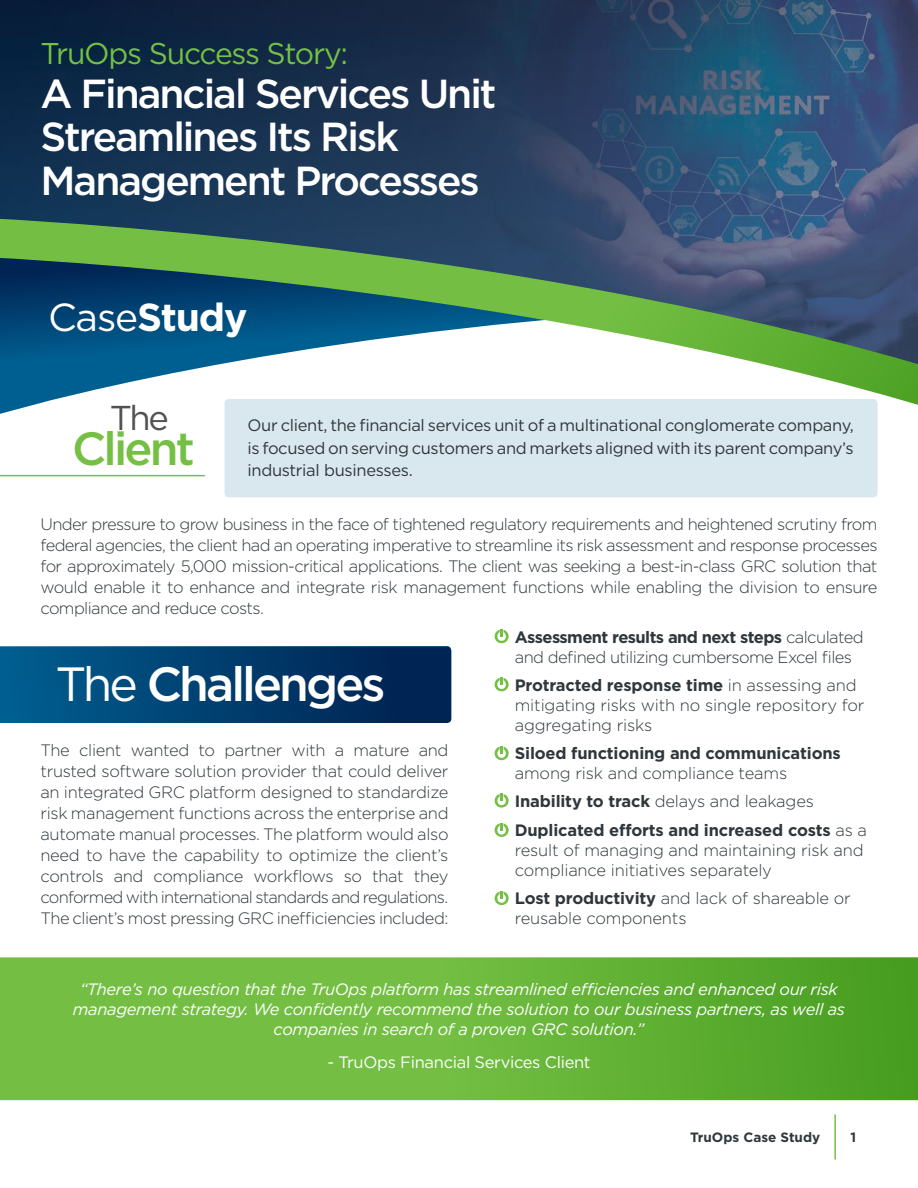
<style>
.page{position:relative;width:918px;height:1188px;background:#fff}
.page>*{position:absolute;margin:0;border:0;box-sizing:border-box;transform-origin:0 0}
.t1{font:500 48px "Gotham";letter-spacing:-.06em;color:#fff}
.t2{font:500 46.5px "Gotham";letter-spacing:-.06em;color:#75c044}
.t3{font:500 40.5px/43.3px "Gotham";letter-spacing:-.05em;color:#fff}
.t4{font:700 39px "Gotham";letter-spacing:-.03em;color:#fff}
.t5{font:34.5px "Gotham";color:#515252}
.t6{font:30px "Gotham";letter-spacing:-.04em;color:#75c044}
.t7{font:300 16.5px/21px "Gotham";letter-spacing:-.015em;color:#30373c}
.t8{font:italic 16.5px/19.8px "Gotham";letter-spacing:-.02em;color:#fff;text-align:center}
.t9{font:16.5px/22.5px "Gotham";letter-spacing:-.02em;color:#30373c;text-align:justify}
.t10{font:700 16.5px/28.5px "Gotham";letter-spacing:-.01em;color:#30373c}
.t11{font:300 16.5px/19.8px "Gotham";letter-spacing:-.035em;color:#30373c}
.t12{font:16.5px "Gotham";letter-spacing:-.02em;color:#fff}
.t13{font:700 13.5px "Gotham";color:#30373c}
.s1{font-weight:400}
.s2{font-weight:700}
.s3{font-weight:300}
</style>
<div class="page">
<img style="left:0;top:0;width:918px;height:1101px">
<hr style="left:834px;top:1114px;width:2px;height:46px;background:#75c044">
<svg style="left:0;top:198px;width:918px;height:246px"></svg>
<div style="left:225px;top:399px;width:653px;height:98px;background:#d9e7ef;border-radius:4px"></div>
<hr style="left:0;top:475px;width:205px;height:1px;background:#75c044">
<svg style="left:0;top:646px;width:451px;height:77px;background:#003e6f"></svg>
<svg style="left:495px;top:891px;width:14px;height:14px"></svg>
<svg style="left:495px;top:823px;width:14px;height:14px"></svg>
<svg style="left:495px;top:794px;width:14px;height:14px"></svg>
<svg style="left:495px;top:746px;width:14px;height:14px"></svg>
<svg style="left:495px;top:677px;width:14px;height:14px"></svg>
<svg style="left:495px;top:629px;width:14px;height:14px"></svg>
<svg style="left:0;top:957px;width:918px;height:143px;background:#68b63a"></svg>
<h3 class="t6" style="left:40px;top:35px;width:309px">TruOps Success Story:</h3>
<h3 class="t3" style="left:40px;top:71px;width:458px">A Financial Services Unit<br>Streamlines Its Risk<br>Management Processes</h3>
<h3 class="t4" style="left:48px;top:292px;width:201px"><span class="s1">Case</span>Study</h3>
<h3 class="t5" style="left:110px;top:396px;width:61px">The</h3>
<h2 class="t2" style="left:72px;top:418px;width:124px">Client</h2>
<p class="t9" style="left:248px;top:414px;width:608px">Our client, the financial services unit of a multinational conglomerate company, is focused on serving customers and markets aligned with its parent company’s industrial businesses.</p>
<p class="t7" style="left:40px;top:513px;width:839px;text-align:justify">Under pressure to grow business in the face of tightened regulatory requirements and heightened scrutiny from federal agencies, the client had an operating imperative to streamline its risk assessment and response processes for approximately 5,000 mission-critical applications. The client was seeking a best-in-class GRC solution that would enable it to enhance and integrate risk management functions while enabling the division to ensure compliance and reduce costs.</p>
<h1 class="t1" style="left:56px;top:652px;width:332px"><span class="s1">The</span> Challenges</h1>
<p class="t7" style="left:40px;top:739px;width:410px;text-align:justify">The client wanted to partner with a mature and trusted software solution provider that could deliver an integrated GRC platform designed to standardize risk management functions across the enterprise and automate manual processes. The platform would also need to have the capability to optimize the client’s controls and compliance workflows so that they conformed with international standards and regulations.<br>The client’s most pressing GRC inefficiencies included:</p>
<p class="t11" style="left:515px;top:627px;width:350px"><span class="s2">Assessment results and next steps</span> calculated and defined utilizing cumbersome Excel files</p>
<p class="t7" style="left:515px;top:675px;width:351px;line-height:19.8px"><span class="s2">Protracted response time</span> in assessing and mitigating risks with no single repository for aggregating risks</p>
<p class="t10" style="left:515px;top:739px;width:328px">Siloed functioning and communications</p>
<p class="t10" style="left:515px;top:759px;width:354px"><span class="s3">among risk and compliance teams<br></span>Inability to track <span class="s3">delays and leakages<br></span>Duplicated efforts and increased costs <span class="s3">as a</span></p>
<p class="t7" style="left:515px;top:840px;width:350px;line-height:19.8px">result of managing and maintaining risk and compliance initiatives separately</p>
<p class="t7" style="left:515px;top:888px;width:338px;line-height:19.8px"><span class="s2">Lost productivity</span> and lack of shareable or reusable components</p>
<p class="t8" style="left:73px;top:979px;width:774px">“There’s no question that the TruOps platform has streamlined efficiencies and enhanced our risk management strategy. We confidently recommend the solution to our business partners, as well as companies in search of a proven GRC solution.”</p>
<p class="t12" style="left:327px;top:1052px;width:265px">- TruOps Financial Services Client</p>
<p class="t13" style="left:690px;top:1129px;width:132px">TruOps Case Study</p>
<p class="t13" style="left:850px;top:1129px;width:7px">1</p>
</div>
